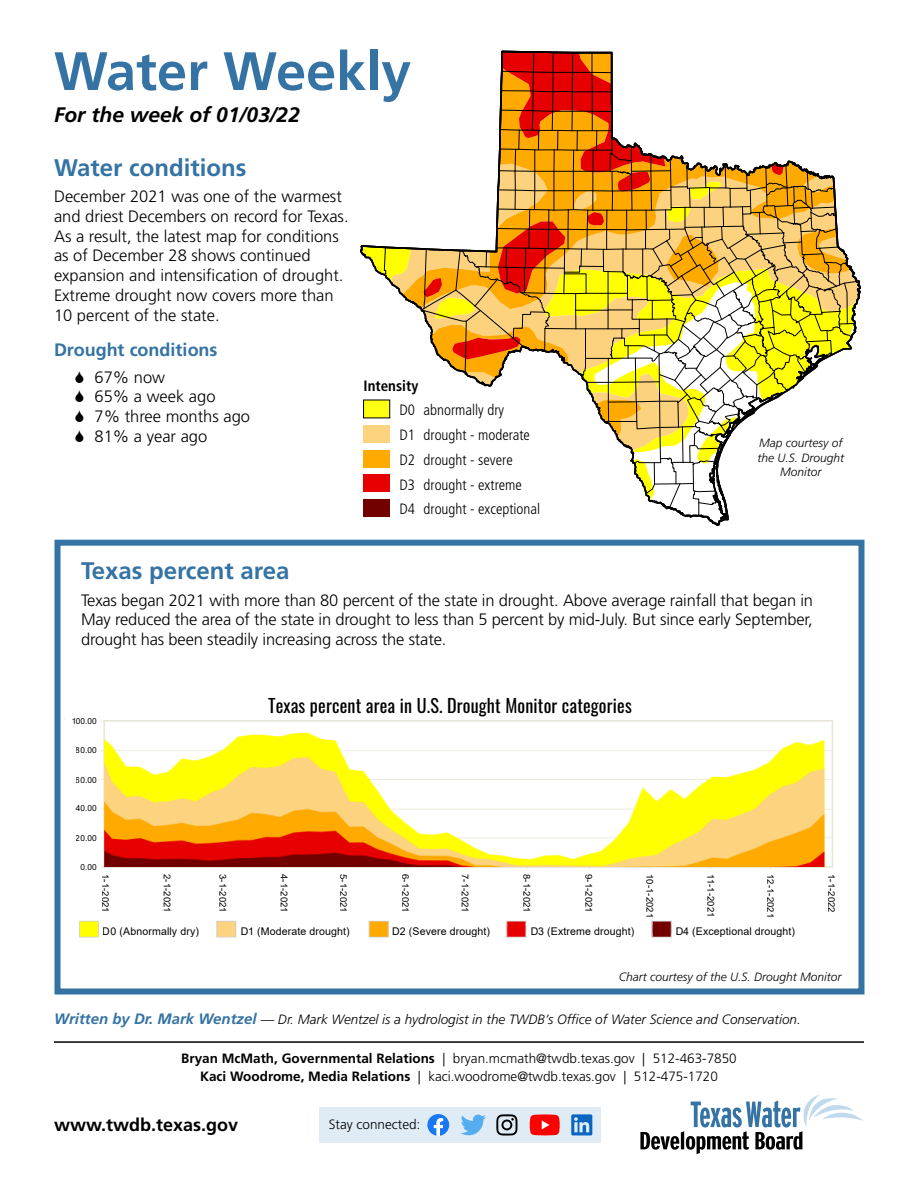
<style>
.page{position:relative;width:918px;height:1188px;background:#fff}
.page>*{position:absolute;margin:0;border:0;box-sizing:border-box;transform-origin:0 0}
.heading_1{font:700 54px "Frutiger LT Std";color:#3473a3}
.heading_2{font:700 24px "Frutiger LT Std";color:#3473a3}
.heading_1_date_line{font:italic 700 21px "Frutiger LT Std";color:#000}
.t1{font:18.15px "Oswald";letter-spacing:.01em;color:#000}
.contact_info{font:700 18px "Frutiger LT Std";color:#000}
.heading_3{font:700 18px "Frutiger LT Std";color:#3473a3}
.heading_2-2{font:300 16.5px/19.8px "Frutiger LT Std";letter-spacing:-.01em;color:#000;text-align:justify}
.body{font:300 16.5px/19.8px "Frutiger LT Std";color:#000}
.t2{font:300 condensed 15px/24.8px "Frutiger LT Std";color:#000}
.t3{font:700 condensed 15px "Frutiger LT Std";color:#000}
.contact_info-2{font:300 13.5px/18px "Frutiger LT Std";color:#000;text-align:center}
.heading_4{font:italic 300 13.5px "Frutiger LT Std";color:#000}
.t4{font:italic 300 12px/14.4px "Frutiger LT Std";color:#000;text-align:center}
.t5{font:10.65px "Arial";letter-spacing:.01em;color:#000}
.t6{font:9.45px "Arial";letter-spacing:.01em;color:#000}
.t7{font:8.25px "Arial";color:#000}
.s1{font-weight:700;font-size:15px;color:#3473a3}
.s2{font-weight:700}
</style>
<div class="page">
<div style="left:54px;top:540px;width:810px;height:454px;border:6px solid #3473a3"></div>
<div style="left:319px;top:1107px;width:282px;height:35px;background:#dfecf5"></div>
<svg style="left:731px;top:160px;width:131px;height:274px"></svg>
<svg style="left:360px;top:50px;width:371px;height:476px"></svg>
<div style="left:364px;top:400px;width:26px;height:18px;background:#ffff13"></div>
<div style="left:363px;top:400px;width:27px;height:18px;border:1px solid #000"></div>
<div style="left:364px;top:425px;width:26px;height:18px;background:#fcd37f"></div>
<div style="left:364px;top:450px;width:26px;height:18px;background:#fa0"></div>
<div style="left:364px;top:474px;width:26px;height:18px;background:#e60000"></div>
<div style="left:364px;top:499px;width:26px;height:18px;background:#730000"></div>
<img style="left:64px;top:718px;width:769px;height:220px">
<div style="left:65px;top:691px;width:35px;height:191px;background:#fff"></div>
<div style="left:66px;top:870px;width:773px;height:49px;background:#fff"></div>
<div style="left:100px;top:920px;width:109px;height:20px;background:#fff"></div>
<div style="left:239px;top:920px;width:126px;height:20px;background:#fff"></div>
<div style="left:391px;top:920px;width:113px;height:20px;background:#fff"></div>
<div style="left:528px;top:920px;width:119px;height:20px;background:#fff"></div>
<div style="left:673px;top:920px;width:132px;height:20px;background:#fff"></div>
<hr style="left:54px;top:1041px;width:810px;height:2px;background:#000">
<svg style="left:640px;top:1094px;width:223px;height:60px"></svg>
<svg style="left:427px;top:1114px;width:22px;height:22px"></svg>
<svg style="left:461px;top:1115px;width:25px;height:20px"></svg>
<svg style="left:496px;top:1114px;width:21px;height:22px"></svg>
<svg style="left:530px;top:1114px;width:30px;height:21px"></svg>
<svg style="left:571px;top:1114px;width:21px;height:21px"></svg>
<p class="heading_1" style="left:54px;top:40px;width:359px">Water Weekly</p>
<p class="heading_1_date_line" style="left:54px;top:102px;width:248px">For the week of 01/03/22</p>
<p class="heading_2" style="left:54px;top:153px;width:194px">Water conditions</p>
<p class="body" style="left:54px;top:187px;width:296px">December 2021 was one of the warmest and driest Decembers on record for Texas.<br>As a result, the latest map for conditions as of December 28 shows continued expansion and intensification of drought.<br>Extreme drought now covers more than 10 percent of the state.</p>
<p class="heading_3" style="left:54px;top:339px;width:165px">Drought conditions</p>
<p class="heading_2-2" style="left:94px;top:367px;width:72px">67% now</p>
<p class="heading_2-2" style="left:94px;top:387px;width:123px">65% a week ago</p>
<p class="heading_2-2" style="left:94px;top:407px;width:157px">7% three months ago</p>
<p class="heading_2-2" style="left:94px;top:427px;width:114px">81% a year ago</p>
<p class="t3" style="left:364px;top:377px;width:56px">Intensity</p>
<p class="t2" style="left:400px;top:398px;width:142px">D0 abnormally dry<br>D1 drought - moderate<br>D2 drought - severe<br>D3 drought - extreme<br>D4 drought - exceptional</p>
<p class="t4" style="left:757px;top:436px;width:88px">Map courtesy of the U.S. Drought<br>Monitor</p>
<p class="heading_2" style="left:81px;top:557px;width:210px">Texas percent area</p>
<p class="heading_2-2" style="left:81px;top:590px;width:734px">Texas began 2021 with more than 80 percent of the state in drought. Above average rainfall that began in May reduced the area of the state in drought to less than 5 percent by mid-July. But since early September, drought has been steadily increasing across the state.</p>
<p class="t7" style="left:71px;top:715px;width:27px">100.00</p>
<p class="t7" style="left:76px;top:744px;width:22px">80.00</p>
<p class="t7" style="left:76px;top:774px;width:22px">60.00</p>
<p class="t7" style="left:76px;top:803px;width:22px">40.00</p>
<p class="t7" style="left:76px;top:832px;width:22px">20.00</p>
<p class="t7" style="left:81px;top:861px;width:18px">0.00</p>
<p class="t1" style="left:268px;top:689px;width:365px">Texas percent area in U.S. Drought Monitor categories</p>
<p class="t6" style="left:174px;top:874px;width:40px;rotate:90deg">2-1-2021</p>
<p class="t6" style="left:229px;top:874px;width:40px;rotate:90deg">3-1-2021</p>
<p class="t6" style="left:291px;top:874px;width:40px;rotate:90deg">4-1-2021</p>
<p class="t6" style="left:350px;top:874px;width:40px;rotate:90deg">5-1-2021</p>
<p class="t6" style="left:412px;top:874px;width:40px;rotate:90deg">6-1-2021</p>
<p class="t6" style="left:472px;top:874px;width:40px;rotate:90deg">7-1-2021</p>
<p class="t6" style="left:533px;top:874px;width:40px;rotate:90deg">8-1-2021</p>
<p class="t6" style="left:595px;top:874px;width:40px;rotate:90deg">9-1-2021</p>
<p class="t6" style="left:656px;top:874px;width:45px;rotate:90deg">10-1-2021</p>
<p class="t6" style="left:717px;top:874px;width:45px;rotate:90deg">11-1-2021</p>
<p class="t6" style="left:777px;top:874px;width:45px;rotate:90deg">12-1-2021</p>
<p class="t6" style="left:838px;top:874px;width:40px;rotate:90deg">1-1-2022</p>
<p class="t5" style="left:240px;top:924px;width:111px">D1 (Moderate drought)</p>
<p class="t5" style="left:392px;top:924px;width:99px">D2 (Severe drought)</p>
<p class="t5" style="left:530px;top:924px;width:105px">D3 (Extreme drought)</p>
<p class="t5" style="left:676px;top:924px;width:121px">D4 (Exceptional drought)</p>
<p class="t4" style="left:619px;top:970px;width:224px">Chart courtesy of the U.S. Drought Monitor</p>
<p class="t6" style="left:112px;top:874px;width:40px;rotate:90deg">1-1-2021</p>
<p class="t5" style="left:103px;top:924px;width:98px">D0 (Abnormally dry)</p>
<p class="heading_4" style="left:54px;top:1011px;width:748px"><span class="s1">Written by Dr. Mark Wentzel</span> — Dr. Mark Wentzel is a hydrologist in the TWDB’s Office of Water Science and Conservation.</p>
<p class="contact_info-2" style="left:181px;top:1050px;width:557px"><span class="s2">Bryan McMath, Governmental Relations</span> | bryan.mcmath@twdb.texas.gov | 512-463-7850<br><span class="s2">Kaci Woodrome, Media Relations</span> | kaci.woodrome@twdb.texas.gov | 512-475-1720</p>
<p class="contact_info" style="left:54px;top:1114px;width:186px">www.twdb.texas.gov</p>
<p class="contact_info-2" style="left:329px;top:1116px;width:93px">Stay connected:</p>
</div>
